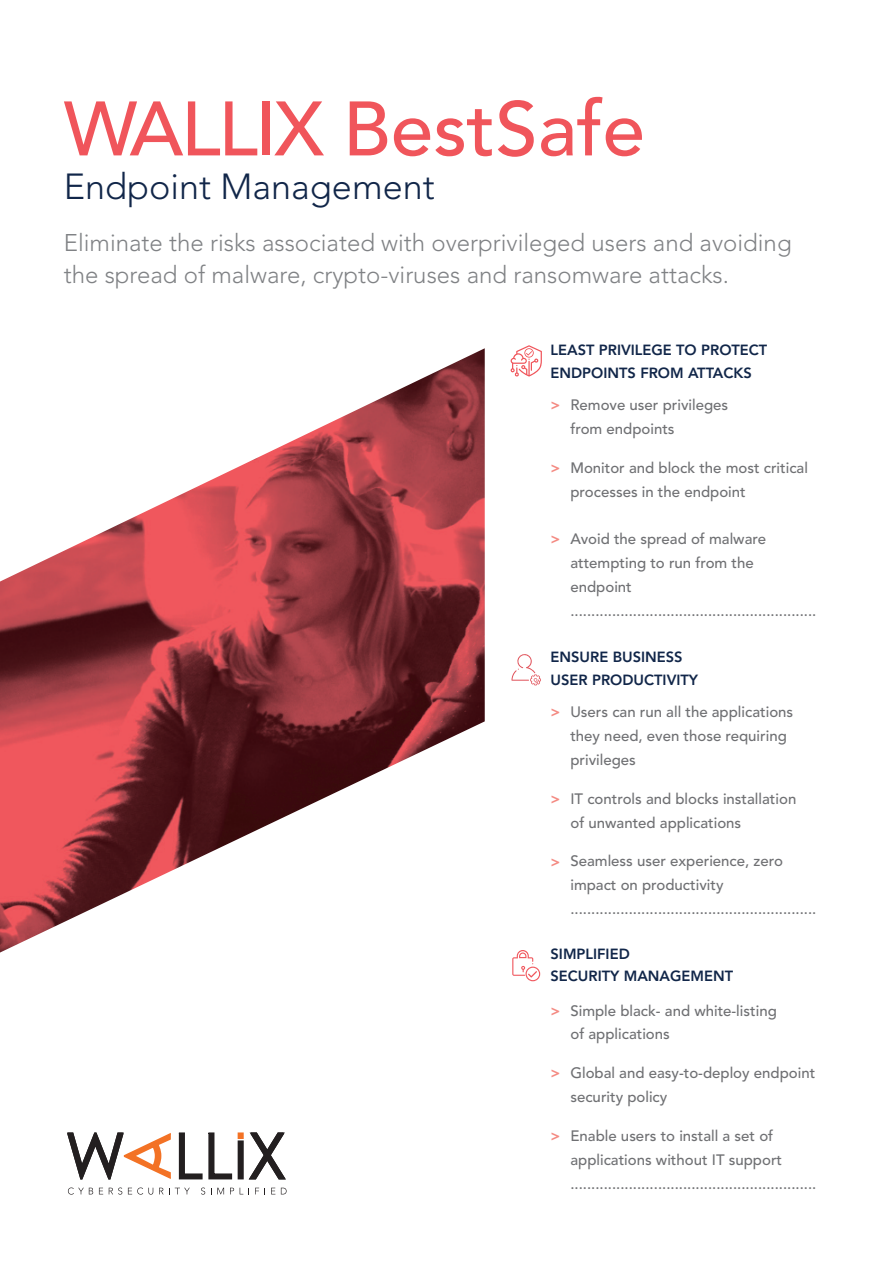
<style>
.page{position:relative;width:893px;height:1263px;background:#fff}
.page>*{position:absolute;margin:0;border:0;box-sizing:border-box;transform-origin:0 0}
.t1{font:500 76.2px "Avenir";color:#f0555b}
.t2{font:300 36px "Avenir";color:#112649}
.t3{font:300 24px/31.8px "Avenir";color:#808285}
.t4{font:500 15px/23.9px "Avenir";color:#6f7073}
.t5{font:800 15px "Avenir";color:#f48a82}
.t6{font:800 14.7px/22.5px "Avenir";color:#112649}
</style>
<div class="page">
<img style="left:0;top:349px;width:485px;height:604px">
<svg style="left:68px;top:1187px;width:25px;height:7px"></svg>
<svg style="left:99px;top:1188px;width:4px;height:6px"></svg>
<svg style="left:109px;top:1187px;width:13px;height:7px"></svg>
<svg style="left:128px;top:1187px;width:25px;height:7px"></svg>
<svg style="left:159px;top:1188px;width:31px;height:6px"></svg>
<svg style="left:201px;top:1187px;width:4px;height:7px"></svg>
<svg style="left:211px;top:1188px;width:13px;height:6px"></svg>
<svg style="left:230px;top:1188px;width:4px;height:6px"></svg>
<svg style="left:240px;top:1188px;width:9px;height:6px"></svg>
<svg style="left:255px;top:1188px;width:4px;height:6px"></svg>
<svg style="left:271px;top:1188px;width:4px;height:6px"></svg>
<svg style="left:281px;top:1188px;width:6px;height:6px"></svg>
<svg style="left:67px;top:1132px;width:219px;height:48px"></svg>
<svg style="left:511px;top:345px;width:31px;height:32px"></svg>
<svg style="left:511px;top:654px;width:30px;height:31px"></svg>
<svg style="left:512px;top:950px;width:28px;height:31px"></svg>
<h1 class="t1" style="left:64px;top:63px;width:583px">WALLIX BestSafe</h1>
<h2 class="t2" style="left:64px;top:165px;width:372px">Endpoint Management</h2>
<h3 class="t3" style="left:64px;top:227px;width:729px">Eliminate the risks associated with overprivileged users and avoiding the spread of malware, crypto-viruses and ransomware attacks.</h3>
<p class="t6" style="left:550px;top:339px;width:218px">LEAST PRIVILEGE TO PROTECT<br>ENDPOINTS FROM ATTACKS</p>
<p class="t4" style="left:570px;top:392px;width:159px">Remove user privileges from endpoints</p>
<p class="t4" style="left:570px;top:455px;width:239px">Monitor and block the most critical processes in the endpoint</p>
<p class="t4" style="left:570px;top:526px;width:248px">Avoid the spread of malware attempting to run from the endpoint ...........................................................</p>
<p class="t5" style="left:550px;top:393px;width:11px">&gt;</p>
<p class="t5" style="left:550px;top:456px;width:11px">&gt;</p>
<p class="t5" style="left:550px;top:527px;width:11px">&gt;</p>
<p class="t6" style="left:550px;top:646px;width:149px">ENSURE BUSINESS<br>USER PRODUCTIVITY</p>
<p class="t4" style="left:570px;top:699px;width:224px">Users can run all the applications they need, even those requiring privileges</p>
<p class="t4" style="left:570px;top:786px;width:227px">IT controls and blocks installation of unwanted applications</p>
<p class="t4" style="left:570px;top:848px;width:248px">Seamless user experience, zero impact on productivity ...........................................................</p>
<p class="t5" style="left:550px;top:700px;width:11px">&gt;</p>
<p class="t5" style="left:550px;top:787px;width:11px">&gt;</p>
<p class="t5" style="left:550px;top:850px;width:11px">&gt;</p>
<p class="t6" style="left:550px;top:942px;width:184px">SIMPLIFIED<br>SECURITY MANAGEMENT</p>
<p class="t4" style="left:570px;top:997px;width:208px">Simple black- and white-listing of applications</p>
<p class="t4" style="left:570px;top:1060px;width:246px">Global and easy-to-deploy endpoint security policy</p>
<p class="t4" style="left:570px;top:1123px;width:248px">Enable users to install a set of applications without IT support ...........................................................</p>
<p class="t5" style="left:550px;top:999px;width:11px">&gt;</p>
<p class="t5" style="left:550px;top:1061px;width:11px">&gt;</p>
<p class="t5" style="left:550px;top:1124px;width:11px">&gt;</p>
</div>
